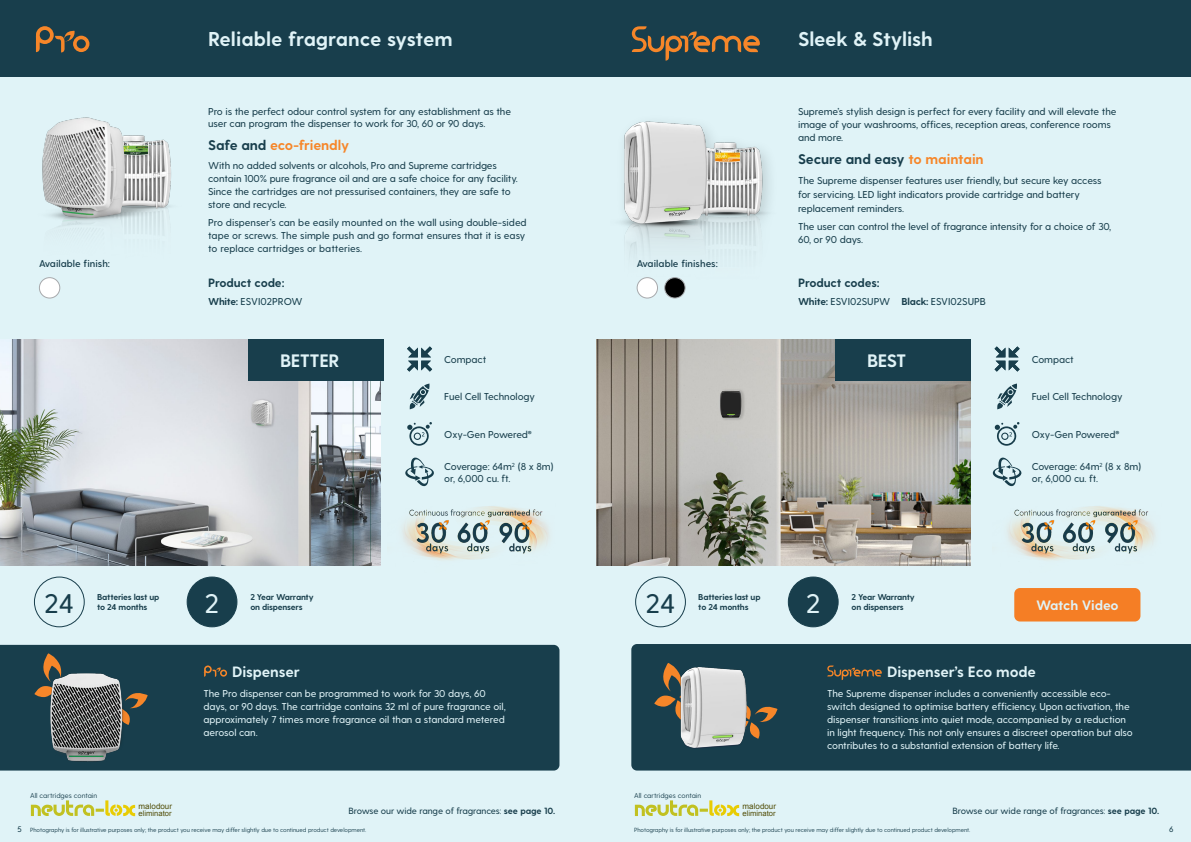
<style>
.page{position:relative;width:1191px;height:842px;background:#fff}
.page>*{position:absolute;margin:0;border:0;box-sizing:border-box;transform-origin:0 0}
.t1{font:500 26.9px "Greycliff CF";color:#183e4c}
.t2{font:500 26.9px "Greycliff CF";color:#e0f3f7}
.t3{font:700 20px "Greycliff CF";letter-spacing:-.01em;color:#e0f3f7}
.t4{font:700 18px "Greycliff CF";letter-spacing:-.025em;color:#e0f3f7}
.t5{font:700 14.9px "Greycliff CF";letter-spacing:-.01em;color:#e0f3f7}
.t6{font:700 14px "Greycliff CF";letter-spacing:-.01em;color:#183e4c}
.t7{font:700 14px "Greycliff CF";letter-spacing:-.01em;color:#f68629}
.t8{font:700 13.6px "Greycliff CF";letter-spacing:-.01em;color:#e0f3f7}
.t9{font:700 12px "Greycliff CF";letter-spacing:-.015em;color:#183e4c}
.t10{font:500 10px/13px "Greycliff CF";letter-spacing:-.01em;color:#183e4c}
.t11{font:500 10px/13px "Greycliff CF";letter-spacing:-.01em;color:#e0f3f7}
.t12{font:500 10px "Greycliff CF";color:#163e4c}
.t13{font:600 9.9px "Greycliff CF";color:#183e4c}
.t14{font:500 9px "Greycliff CF";letter-spacing:-.015em;color:#183e4c}
.t15{font:700 8.5px/10.2px "Greycliff CF";letter-spacing:-.025em;color:#183e4c}
.t16{font:8px "Arial";color:#514d07}
.t17{font:500 8px "Greycliff CF";color:#183e4c}
.t18{font:7.6px "Arial";color:#514d07}
.t19{font:7px "Greycliff CF";color:#183e4c}
.t20{font:6px "Greycliff CF";letter-spacing:-.01em;color:#183e4c}
.s1{color:#183e4c}
.s2{color:#f68629}
.s3{font-weight:700;color:#183e4c}
.s4{font-weight:400}
.s5{font-weight:700}
</style>
<div class="page">
<div style="left:0;top:0;width:595px;height:842px;background:#e0f3f7"></div>
<div style="left:596px;top:0;width:595px;height:842px;background:#e0f3f7"></div>
<div style="left:0;top:0;width:607px;height:77px;background:#183e4c"></div>
<img style="left:0;top:339px;width:380px;height:226px">
<img style="left:596px;top:339px;width:374px;height:226px">
<div style="left:248px;top:339px;width:136px;height:42px;background:#183e4c"></div>
<div style="left:835px;top:339px;width:135px;height:42px;background:#183e4c"></div>
<img style="left:621px;top:121px;width:148px;height:172px">
<svg style="left:407px;top:346px;width:25px;height:26px"></svg>
<div style="left:39px;top:278px;width:21px;height:20px;background:#fff;border-radius:50%"></div>
<div style="left:39px;top:277px;width:21px;height:21px;border:1px solid #a7a9ac;border-radius:50%"></div>
<div style="left:34px;top:577px;width:51px;height:50px;border:1px solid #183e4c;border-radius:50%"></div>
<div style="left:635px;top:577px;width:51px;height:50px;border:1px solid #183e4c;border-radius:50%"></div>
<div style="left:187px;top:577px;width:50px;height:50px;background:#183e4c;border-radius:50%"></div>
<div style="left:187px;top:577px;width:50px;height:50px;border:1px solid #183e4c;border-radius:50%"></div>
<div style="left:788px;top:577px;width:50px;height:50px;background:#183e4c;border-radius:50%"></div>
<div style="left:788px;top:577px;width:50px;height:50px;border:1px solid #183e4c;border-radius:50%"></div>
<svg style="left:31px;top:800px;width:104px;height:16px"></svg>
<svg style="left:635px;top:800px;width:104px;height:16px"></svg>
<div style="left:595px;top:0;width:596px;height:77px;background:#183e4c"></div>
<svg style="left:410px;top:383px;width:19px;height:26px"></svg>
<svg style="left:407px;top:422px;width:25px;height:24px"></svg>
<svg style="left:405px;top:457px;width:29px;height:30px"></svg>
<svg style="left:632px;top:26px;width:127px;height:35px"></svg>
<svg style="left:36px;top:26px;width:53px;height:26px"></svg>
<img style="left:42px;top:117px;width:129px;height:116px">
<img style="left:402px;top:506px;width:148px;height:54px">
<img style="left:1007px;top:506px;width:149px;height:54px">
<div style="left:0;top:645px;width:559px;height:125px;background:#183e4c"></div>
<div style="left:631px;top:644px;width:560px;height:126px;background:#183e4c"></div>
<svg style="left:137px;top:690px;width:11px;height:35px"></svg>
<svg style="left:34px;top:653px;width:47px;height:59px"></svg>
<img style="left:49px;top:663px;width:88px;height:104px">
<svg style="left:204px;top:665px;width:23px;height:12px"></svg>
<svg style="left:827px;top:665px;width:55px;height:15px"></svg>
<svg style="left:654px;top:663px;width:12px;height:58px"></svg>
<svg style="left:768px;top:703px;width:9px;height:36px"></svg>
<img style="left:666px;top:658px;width:102px;height:103px">
<div style="left:637px;top:278px;width:20px;height:20px;background:#fff;border-radius:50%"></div>
<div style="left:636px;top:277px;width:22px;height:21px;border:1px solid #a7a9ac;border-radius:50%"></div>
<div style="left:664px;top:278px;width:21px;height:20px;background:#000;border-radius:50%"></div>
<div style="left:664px;top:277px;width:21px;height:21px;border:1px solid #a7a9ac;border-radius:50%"></div>
<svg style="left:994px;top:346px;width:25px;height:26px"></svg>
<svg style="left:997px;top:383px;width:20px;height:26px"></svg>
<svg style="left:994px;top:422px;width:25px;height:24px"></svg>
<svg style="left:992px;top:457px;width:29px;height:30px"></svg>
<div style="left:1014px;top:588px;width:126px;height:33px;background:#f57e25;border-radius:6px"></div>
<h2 class="t3" style="left:208px;top:27px;width:246px">Reliable fragrance system</h2>
<h2 class="t3" style="left:798px;top:27px;width:136px">Sleek &amp; Stylish</h2>
<p class="t13" style="left:39px;top:258px;width:73px">Available finish:</p>
<p class="t10" style="left:208px;top:106px;width:304px;line-height:12px">Pro is the perfect odour control system for any establishment as the user can program the dispenser to work for 30, 60 or 90 days.</p>
<p class="t10" style="left:798px;top:105px;width:320px">Supreme’s stylish design is perfect for every facility and will elevate the image of your washrooms, offices, reception areas, conference rooms and more.</p>
<h3 class="t7" style="left:208px;top:137px;width:143px"><span class="s1">Safe and</span> eco-friendly</h3>
<p class="t10" style="left:208px;top:159px;width:311px">With no added solvents or alcohols, Pro and Supreme cartridges contain 100% pure fragrance oil and are a safe choice for any facility.<br>Since the cartridges are not pressurised containers, they are safe to store and recycle.</p>
<p class="t10" style="left:208px;top:217px;width:320px">Pro dispenser’s can be easily mounted on the wall using double-sided tape or screws. The simple push and go format ensures that it is easy to replace cartridges or batteries.</p>
<h3 class="t6" style="left:798px;top:151px;width:187px">Secure and easy <span class="s2">to maintain</span></h3>
<p class="t10" style="left:798px;top:174px;width:305px;line-height:14px">The Supreme dispenser features user friendly, but secure key access for servicing. LED light indicators provide cartridge and battery replacement reminders.</p>
<p class="t10" style="left:798px;top:221px;width:315px">The user can control the level of fragrance intensity for a choice of 30,<br>60, or 90 days.</p>
<p class="t9" style="left:208px;top:275px;width:78px">Product code:</p>
<p class="t12" style="left:208px;top:296px;width:96px"><span class="s3">White:</span> ESVI02PROW</p>
<p class="t13" style="left:636px;top:258px;width:83px">Available finishes:</p>
<p class="t9" style="left:798px;top:275px;width:83px">Product codes:</p>
<p class="t12" style="left:798px;top:296px;width:189px"><span class="s3">White:</span> ESVI02SUPW <span class="s3">Black:</span> ESVI02SUPB</p>
<h3 class="t4" style="left:280px;top:350px;width:61px">BETTER</h3>
<h3 class="t4" style="left:867px;top:350px;width:41px">BEST</h3>
<p class="t10" style="left:444px;top:353px;width:43px">Compact</p>
<p class="t10" style="left:444px;top:391px;width:92px">Fuel Cell Technology</p>
<p class="t10" style="left:444px;top:428px;width:89px">Oxy-Gen Powered<sup>®</sup></p>
<p class="t10" style="left:444px;top:461px;width:111px;line-height:12px">Coverage: 64m<sup>2</sup> (8 x 8m) or, 6,000 cu. ft.</p>
<p class="t10" style="left:1031px;top:353px;width:43px">Compact</p>
<p class="t10" style="left:1031px;top:391px;width:92px">Fuel Cell Technology</p>
<p class="t10" style="left:1031px;top:428px;width:89px">Oxy-Gen Powered<sup>®</sup></p>
<p class="t10" style="left:1031px;top:461px;width:111px;line-height:12px">Coverage: 64m<sup>2</sup> (8 x 8m) or, 6,000 cu. ft.</p>
<h1 class="t1" style="left:45px;top:587px;width:31px">24</h1>
<h1 class="t1" style="left:646px;top:587px;width:31px">24</h1>
<p class="t15" style="left:698px;top:603px;width:52px">to 24 months</p>
<h1 class="t2" style="left:205px;top:587px;width:16px">2</h1>
<h1 class="t2" style="left:806px;top:587px;width:16px">2</h1>
<p class="t15" style="left:851px;top:603px;width:54px">on dispensers</p>
<p class="t15" style="left:97px;top:592px;width:64px">Batteries last up to 24 months</p>
<p class="t15" style="left:698px;top:592px;width:64px">Batteries last up</p>
<p class="t15" style="left:250px;top:592px;width:65px">2 Year Warranty on dispensers</p>
<p class="t15" style="left:851px;top:592px;width:65px">2 Year Warranty</p>
<h3 class="t8" style="left:1036px;top:597px;width:84px">Watch Video</h3>
<h3 class="t5" style="left:232px;top:663px;width:69px">Dispenser</h3>
<h3 class="t5" style="left:887px;top:663px;width:150px">Dispenser’s Eco mode</h3>
<p class="t19" style="left:30px;top:791px;width:69px">All cartridges contain</p>
<p class="t16" style="left:139px;top:801px;width:35px">malodour</p>
<p class="t18" style="left:139px;top:808px;width:35px">eliminator</p>
<p class="t11" style="left:204px;top:688px;width:304px">The Pro dispenser can be programmed to work for 30 days, 60 days, or 90 days. The cartridge contains 32 ml of pure fragrance oil, approximately 7 times more fragrance oil than a standard metered aerosol can.</p>
<p class="t19" style="left:634px;top:791px;width:69px">All cartridges contain</p>
<p class="t11" style="left:827px;top:688px;width:307px">The Supreme dispenser includes a conveniently accessible eco&shy;switch designed to optimise battery efficiency. Upon activation, the dispenser transitions into quiet mode, accompanied by a reduction in light frequency. This not only ensures a discreet operation but also contributes to a substantial extension of battery life.</p>
<p class="t16" style="left:742px;top:801px;width:35px">malodour</p>
<p class="t18" style="left:742px;top:808px;width:35px">eliminator</p>
<p class="t14" style="left:348px;top:806px;width:208px">Browse our wide range of fragrances<span class="s4">:</span> <span class="s5">see page 10.</span></p>
<p class="t14" style="left:952px;top:806px;width:208px">Browse our wide range of fragrances<span class="s4">:</span> <span class="s5">see page 10.</span></p>
<p class="t17" style="left:18px;top:825px;width:6px">5</p>
<p class="t17" style="left:1169px;top:825px;width:6px">6</p>
<p class="t20" style="left:30px;top:826px;width:338px">Photography is for illustrative purposes only; the product you receive may differ slightly due to continued product development.</p>
<p class="t20" style="left:634px;top:826px;width:338px">Photography is for illustrative purposes only; the product you receive may differ slightly due to continued product development.</p>
</div>
